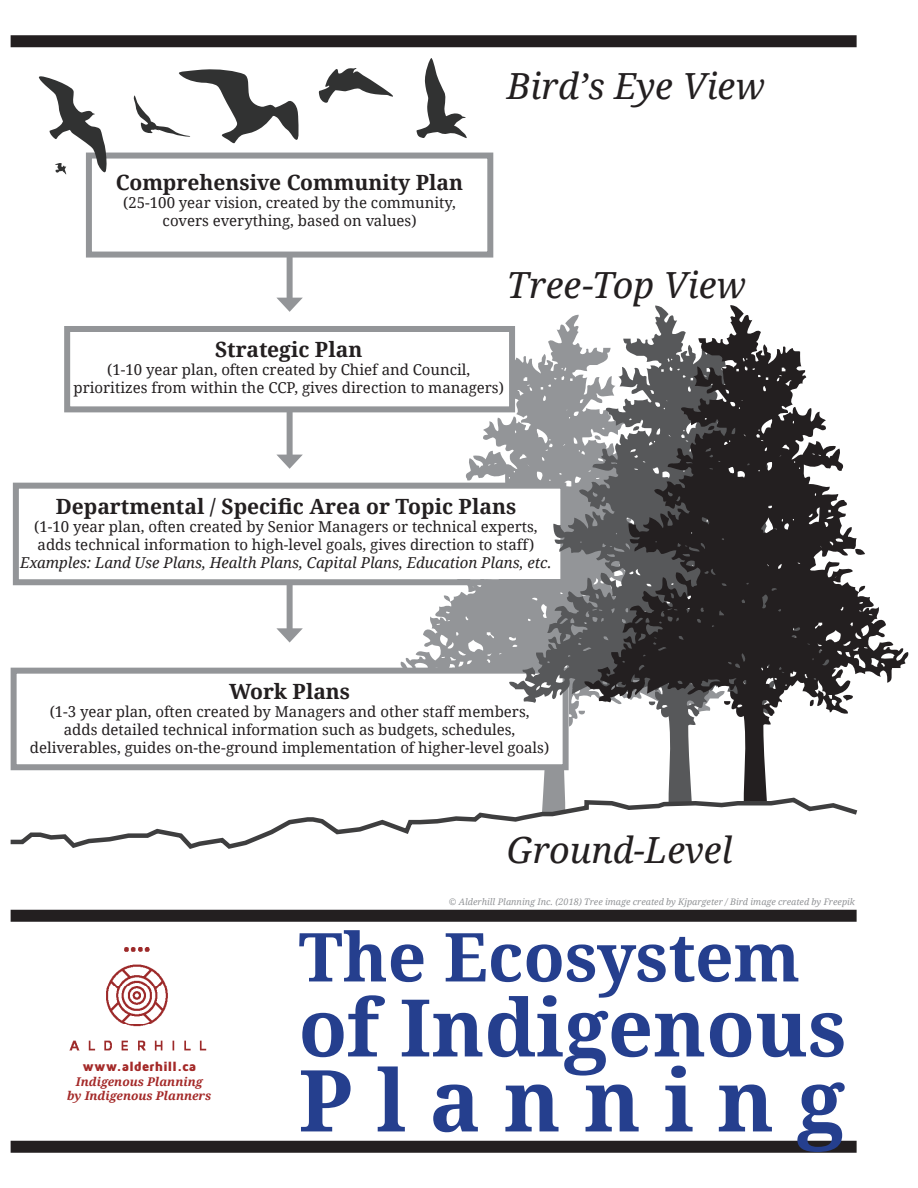
<style>
.page{position:relative;width:918px;height:1188px;background:#fff}
.page>*{position:absolute;margin:0;border:0;box-sizing:border-box;transform-origin:0 0}
.t1{font:700 85.5px "Droid Serif";letter-spacing:.27em;color:#253f8e}
.t2{font:700 79.5px "Droid Serif";color:#253f8e}
.t3{font:700 67.5px "Droid Serif";color:#253f8e}
.t4{font:italic 36px "Droid Serif";color:#231f20}
.t5{font:700 21px "Droid Serif";color:#231f20}
.t6{font:15px/18px "Droid Serif";color:#231f20;text-align:center}
.t7{font:italic 15px "Droid Serif";color:#231f20}
.t8{font:900 13.5px "Maven Pro";letter-spacing:-.015em;color:#a42928}
.t9{font:italic 700 12px/14.4px "Droid Serif";color:#a42928;text-align:center}
.t10{font:italic 9px "Droid Serif";color:#939598}
</style>
<div class="page">
<svg style="left:399px;top:412px;width:110px;height:359px"></svg>
<div style="left:11px;top:35px;width:846px;height:12px;background:#231f20"></div>
<div style="left:11px;top:1141px;width:846px;height:12px;background:#231f20"></div>
<div style="left:11px;top:910px;width:846px;height:12px;background:#231f20"></div>
<div style="left:287px;top:252px;width:6px;height:51px;background:#939598"></div>
<svg style="left:277px;top:298px;width:26px;height:14px"></svg>
<div style="left:86px;top:153px;width:407px;height:105px;border:6px solid #939598"></div>
<div style="left:287px;top:409px;width:6px;height:51px;background:#939598"></div>
<svg style="left:277px;top:455px;width:26px;height:14px"></svg>
<div style="left:64px;top:326px;width:451px;height:86px;border:6px solid #939598"></div>
<div style="left:11px;top:487px;width:550px;height:92px;background:#fff"></div>
<div style="left:287px;top:583px;width:6px;height:51px;background:#939598"></div>
<svg style="left:276px;top:628px;width:27px;height:15px"></svg>
<div style="left:13px;top:483px;width:553px;height:102px;border:6px solid #939598"></div>
<div style="left:11px;top:669px;width:558px;height:98px;background:#fff"></div>
<div style="left:11px;top:668px;width:558px;height:102px;border:6px solid #939598"></div>
<svg style="left:38px;top:76px;width:69px;height:99px"></svg>
<svg style="left:318px;top:68px;width:75px;height:35px"></svg>
<svg style="left:416px;top:58px;width:51px;height:80px"></svg>
<svg style="left:133px;top:69px;width:166px;height:75px"></svg>
<svg style="left:509px;top:314px;width:75px;height:481px;fill:#939598"></svg>
<svg style="left:584px;top:305px;width:325px;height:490px"></svg>
<svg style="left:10px;top:795px;width:848px;height:54px"></svg>
<img style="left:69px;top:948px;width:138px;height:103px">
<h3 class="t5" style="left:116px;top:170px;width:349px">Comprehensive Community Plan</h3>
<p class="t6" style="left:123px;top:194px;width:334px">(25-100 year vision, created by the community, covers everything, based on values)</p>
<h3 class="t4" style="left:507px;top:64px;width:259px">Bird’s Eye View</h3>
<h3 class="t4" style="left:507px;top:263px;width:241px">Tree-Top View</h3>
<h3 class="t5" style="left:215px;top:336px;width:149px">Strategic Plan</h3>
<p class="t6" style="left:73px;top:360px;width:432px">(1-10 year plan, often created by Chief and Council, prioritizes from within the CCP, gives direction to managers)</p>
<h3 class="t5" style="left:56px;top:494px;width:462px">Departmental / Specific Area or Topic Plans</h3>
<p class="t6" style="left:34px;top:518px;width:505px;text-align:left">(1-10 year plan, often created by Senior Managers or technical experts, adds technical information to high-level goals, gives direction to staff)</p>
<p class="t7" style="left:20px;top:554px;width:533px">Examples: Land Use Plans, Health Plans, Capital Plans, Education Plans, etc.</p>
<h3 class="t5" style="left:229px;top:679px;width:123px">Work Plans</h3>
<p class="t6" style="left:30px;top:703px;width:521px">(1-3 year plan, often created by Managers and other staff members,<br>adds detailed technical information such as budgets, schedules, deliverables, guides on-the-ground implementation of higher-level goals)</p>
<h3 class="t4" style="left:507px;top:828px;width:227px">Ground-Level</h3>
<p class="t8" style="left:82px;top:1058px;width:115px">www.alderhill.ca</p>
<p class="t9" style="left:67px;top:1074px;width:146px">Indigenous Planning<br>by Indigenous Planners</p>
<p class="t10" style="left:449px;top:896px;width:408px">© Alderhill Planning Inc. (2018) Tree image created by Kjpargeter / Bird image created by Freepik</p>
<h3 class="t3" style="left:299px;top:915px;width:503px">The Ecosystem</h3>
<h2 class="t2" style="left:299px;top:979px;width:550px">of Indigenous</h2>
<h1 class="t1" style="left:299px;top:1048px;width:548px">Planning</h1>
</div>
